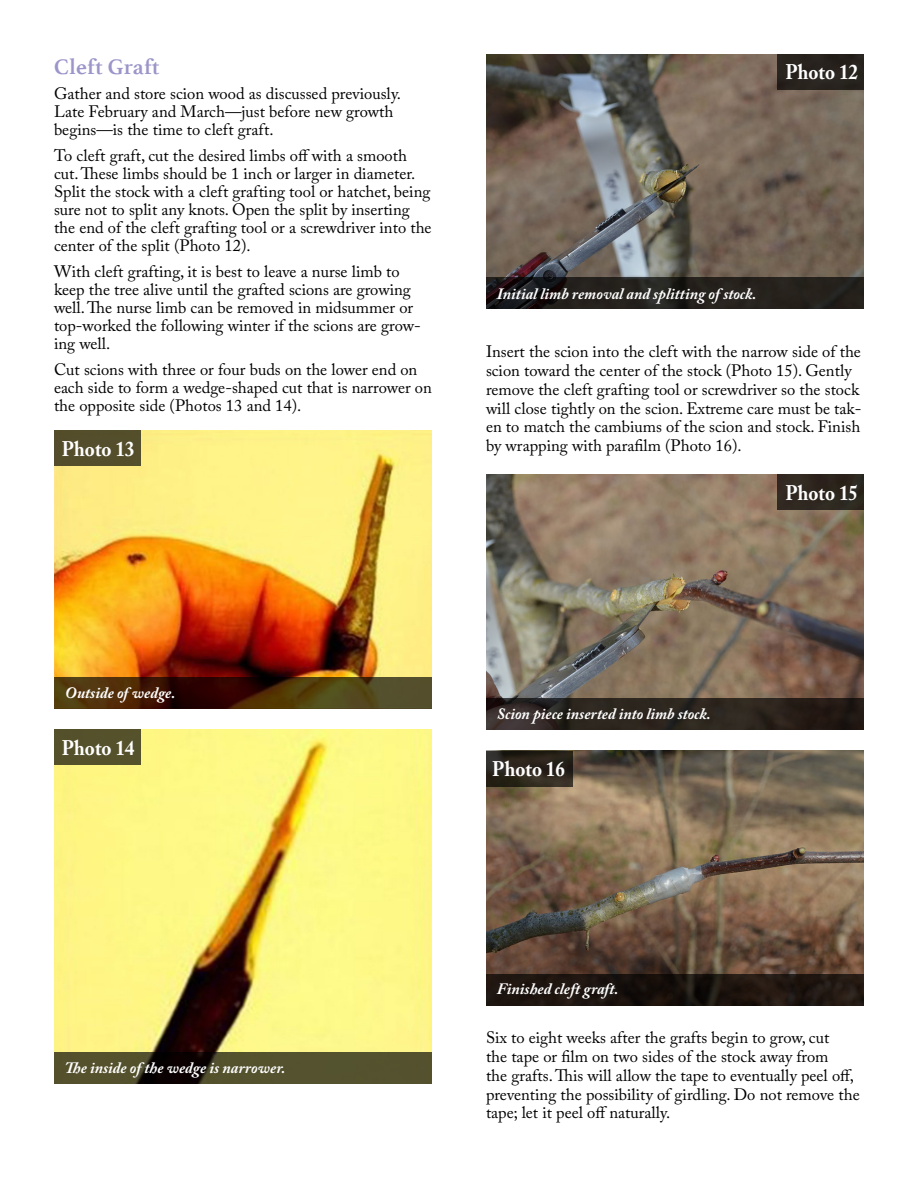
<style>
.page{position:relative;width:918px;height:1188px;background:#fff}
.page>*{position:absolute;margin:0;border:0;box-sizing:border-box;transform-origin:0 0}
.subhead{font:700 22.5px "Athelas";letter-spacing:.01em;color:#9b95c9}
.photo{font:700 21px "Adobe Caslon Pro";color:#fff;scale:.91 1}
.body_text{font:16.5px/18px "Adobe Caslon Pro";color:#000}
.cutline{font:italic 700 15.75px "Adobe Caslon Pro";color:#fff}
</style>
<div class="page">
<img style="left:486px;top:54px;width:378px;height:224px">
<svg style="left:486px;top:278px;width:378px;height:31px;background:#221e1b"></svg>
<div style="left:778px;top:54px;width:86px;height:36px;background:#28231e"></div>
<img style="left:54px;top:431px;width:378px;height:246px">
<svg style="left:54px;top:677px;width:378px;height:31px;background:#462d0e"></svg>
<div style="left:54px;top:431px;width:86px;height:35px;background:#544e2b"></div>
<img style="left:54px;top:730px;width:378px;height:322px">
<svg style="left:54px;top:1052px;width:378px;height:31px;background:#474426"></svg>
<div style="left:54px;top:730px;width:86px;height:35px;background:#55512b"></div>
<img style="left:486px;top:474px;width:378px;height:224px">
<svg style="left:486px;top:698px;width:378px;height:31px;background:#2b231e"></svg>
<div style="left:778px;top:474px;width:86px;height:36px;background:#2f2820"></div>
<img style="left:486px;top:751px;width:378px;height:224px">
<svg style="left:486px;top:975px;width:378px;height:31px;background:#1d140f"></svg>
<svg style="left:486px;top:751px;width:86px;height:35px;background:#2a251c"></svg>
<p class="subhead" style="left:54px;top:48px;width:107px">Cleft Graft</p>
<p class="body_text" style="left:54px;top:84px;width:349px">Gather and store scion wood as discussed previously.<br>Late February and March—just before new growth begins—is the time to cleft graft.</p>
<p class="body_text" style="left:54px;top:146px;width:379px">To cleft graft, cut the desired limbs off with a smooth cut. These limbs should be 1 inch or larger in diameter.<br>Split the stock with a cleft grafting tool or hatchet, being sure not to split any knots. Open the split by inserting the end of the cleft grafting tool or a screwdriver into the center of the split (Photo 12).</p>
<p class="body_text" style="left:54px;top:262px;width:368px">With cleft grafting, it is best to leave a nurse limb to keep the tree alive until the grafted scions are growing well. The nurse limb can be removed in midsummer or top-worked the following winter if the scions are grow&shy;ing well.</p>
<p class="body_text" style="left:54px;top:360px;width:379px">Cut scions with three or four buds on the lower end on each side to form a wedge-shaped cut that is narrower on the opposite side (Photos 13 and 14).</p>
<p class="photo" style="left:62px;top:436px;width:81px">Photo 13</p>
<p class="photo" style="left:785px;top:60px;width:81px">Photo 12</p>
<p class="cutline" style="left:497px;top:284px;width:261px">Initial limb removal and splitting of stock.</p>
<p class="body_text" style="left:486px;top:342px;width:377px;line-height:18.8px">Insert the scion into the cleft with the narrow side of the scion toward the center of the stock (Photo 15). Gently remove the cleft grafting tool or screwdriver so the stock will close tightly on the scion. Extreme care must be tak&shy;en to match the cambiums of the scion and stock. Finish by wrapping with parafilm (Photo 16).</p>
<p class="photo" style="left:785px;top:480px;width:81px">Photo 15</p>
<p class="cutline" style="left:65px;top:684px;width:112px">Outside of wedge.</p>
<p class="photo" style="left:62px;top:735px;width:81px">Photo 14</p>
<p class="cutline" style="left:497px;top:705px;width:215px">Scion piece inserted into limb stock.</p>
<p class="photo" style="left:492px;top:757px;width:81px">Photo 16</p>
<p class="cutline" style="left:65px;top:1058px;width:222px">The inside of the wedge is narrower.</p>
<p class="cutline" style="left:497px;top:980px;width:123px">Finished cleft graft.</p>
<p class="body_text" style="left:486px;top:1028px;width:375px;line-height:18.8px">Six to eight weeks after the grafts begin to grow, cut<br>the tape or film on two sides of the stock away from<br>the grafts. This will allow the tape to eventually peel off, preventing the possibility of girdling. Do not remove the tape; let it peel off naturally.</p>
</div>
